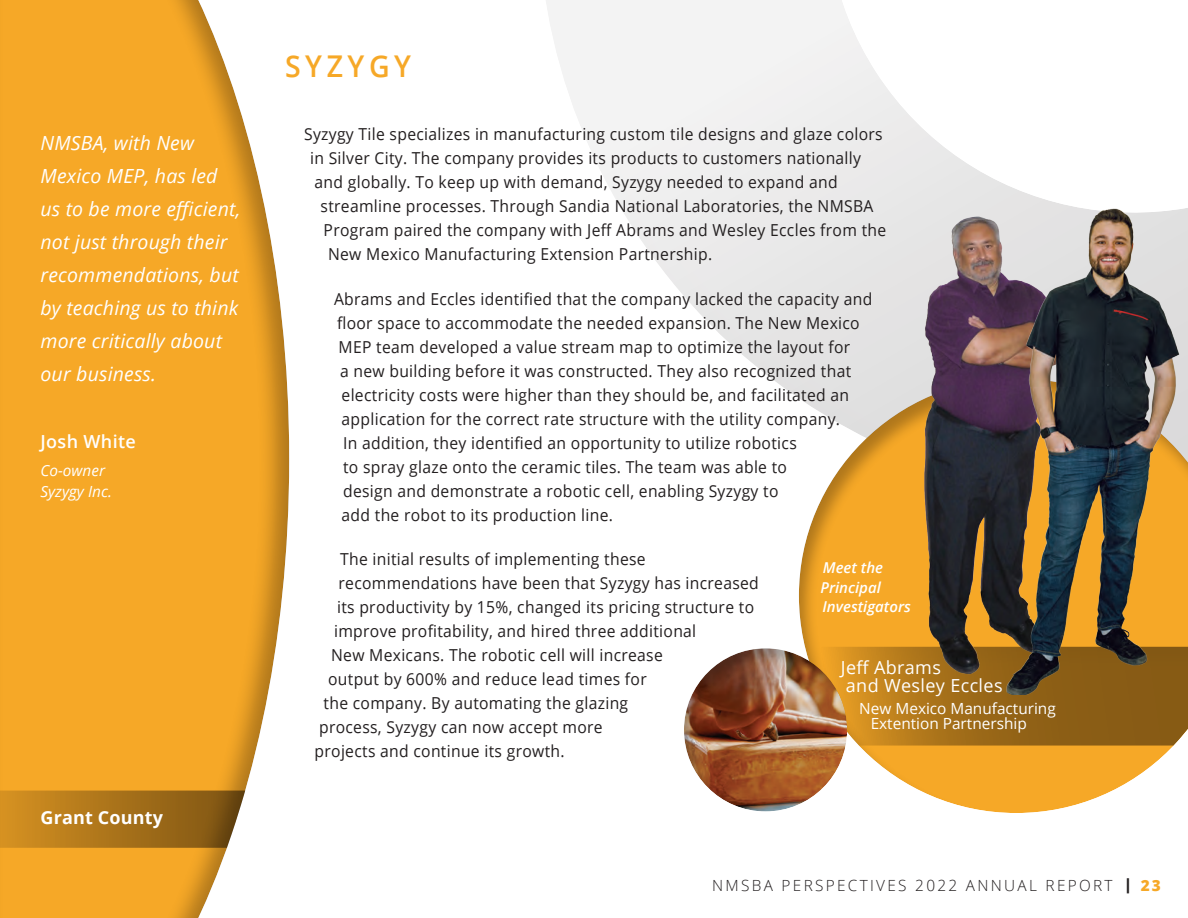
<style>
.page{position:relative;width:1188px;height:918px;background:#fff}
.page>*{position:absolute;margin:0;border:0;box-sizing:border-box;transform-origin:0 0}
.Body{font:600 30px "Open Sans";letter-spacing:.16em;color:#f6a827;scale:.95 1}
.Quote_Body{font:italic 19.5px/33px "Open Sans";letter-spacing:.01em;color:#fff}
.t1{font:18px/18px "Open Sans";letter-spacing:.02em;color:#fff}
.Quote_Title{font:700 18px "Open Sans";letter-spacing:.01em;color:#fff}
.Quote_Name{font:600 18px "Open Sans";letter-spacing:.02em;color:#fff}
.Body-2{font:16.5px "Open Sans";letter-spacing:.02em;color:#231f20;scale:.95 1}
.t2{font:15.3px/15px "Open Sans";color:#fff}
.t3{font:300 15.3px "Open Sans";letter-spacing:.15em;color:#231f20}
.Quote_Title-2{font:italic 15.3px "Open Sans";color:#fff}
.t4{font:italic 600 15px/19.5px "Open Sans";color:#fff}
.s1{font-weight:800}
.s2{font-weight:800;color:#f6a827}
</style>
<div class="page">
<div style="left:0;top:0;width:291px;height:918px;background:#231f20;opacity:.33"></div>
<svg style="left:546px;top:0;width:503px;height:397px"></svg>
<div style="left:797px;top:376px;width:391px;height:438px;background:#231f20;opacity:.33"></div>
<div style="left:803px;top:645px;width:385px;height:102px;background:#231f20;opacity:.33"></div>
<div style="left:683px;top:646px;width:167px;height:166px;background:#231f20;opacity:.32"></div>
<img style="left:908px;top:201px;width:152px;height:491px">
<img style="left:993px;top:204px;width:195px;height:490px">
<svg style="left:0;top:1px;width:245px;height:917px;background:#f0a52a"></svg>
<p class="Quote_Body" style="left:40px;top:126px;width:201px">NMSBA, with New<br>Mexico MEP, has led us to be more efficient, not just through their recommendations, but by teaching us to think more critically about our business.</p>
<p class="Quote_Name" style="left:40px;top:429px;width:97px">Josh White</p>
<p class="Quote_Title-2" style="left:40px;top:460px;width:66px">Co-owner</p>
<p class="Quote_Title-2" style="left:40px;top:481px;width:73px">Syzygy Inc.</p>
<p class="Quote_Title" style="left:40px;top:805px;width:124px">Grant County</p>
<p class="Body" style="left:285px;top:45px;width:134px">SYZYGY</p>
<p class="Body-2" style="left:304px;top:123px;width:611px">Syzygy Tile specializes in manufacturing custom tile designs and glaze colors</p>
<p class="Body-2" style="left:310px;top:147px;width:582px">in Silver City. The company provides its products to customers nationally</p>
<p class="Body-2" style="left:315px;top:171px;width:552px">and globally. To keep up with demand, Syzygy needed to expand and</p>
<p class="Body-2" style="left:321px;top:195px;width:584px">streamline processes. Through Sandia National Laboratories, the NMSBA</p>
<p class="Body-2" style="left:324px;top:219px;width:594px">Program paired the company with Jeff Abrams and Wesley Eccles from the</p>
<p class="Body-2" style="left:328px;top:243px;width:406px">New Mexico Manufacturing Extension Partnership.</p>
<p class="Body-2" style="left:334px;top:287px;width:568px">Abrams and Eccles identified that the company lacked the capacity and</p>
<p class="Body-2" style="left:337px;top:311px;width:552px">floor space to accommodate the needed expansion. The New Mexico</p>
<p class="Body-2" style="left:339px;top:335px;width:540px">MEP team developed a value stream map to optimize the layout for</p>
<p class="Body-2" style="left:340px;top:359px;width:540px">a new building before it was constructed. They also recognized that</p>
<p class="Body-2" style="left:342px;top:383px;width:536px">electricity costs were higher than they should be, and facilitated an</p>
<p class="Body-2" style="left:342px;top:407px;width:526px">application for the correct rate structure with the utility company.</p>
<p class="Body-2" style="left:343px;top:431px;width:479px">In addition, they identified an opportunity to utilize robotics</p>
<p class="Body-2" style="left:343px;top:455px;width:469px">to spray glaze onto the ceramic tiles. The team was able to</p>
<p class="Body-2" style="left:343px;top:479px;width:460px">design and demonstrate a robotic cell, enabling Syzygy to</p>
<p class="Body-2" style="left:342px;top:503px;width:287px">add the robot to its production line.</p>
<p class="Body-2" style="left:340px;top:548px;width:323px">The initial results of implementing these</p>
<p class="Body-2" style="left:339px;top:572px;width:444px">recommendations have been that Syzygy has increased</p>
<p class="Body-2" style="left:337px;top:596px;width:441px">its productivity by 15%, changed its pricing structure to</p>
<p class="Body-2" style="left:334px;top:620px;width:383px">improve profitability, and hired three additional</p>
<p class="Body-2" style="left:331px;top:644px;width:351px">New Mexicans. The robotic cell will increase</p>
<p class="Body-2" style="left:328px;top:668px;width:337px">output by 600% and reduce lead times for</p>
<p class="Body-2" style="left:324px;top:692px;width:322px">the company. By automating the glazing</p>
<p class="Body-2" style="left:319px;top:716px;width:300px">process, Syzygy can now accept more</p>
<p class="Body-2" style="left:315px;top:740px;width:265px">projects and continue its growth.</p>
<p class="t4" style="left:820px;top:558px;width:92px">Meet the<br>Principal<br>Investigators</p>
<p class="t1" style="left:841px;top:658px;width:163px">Jeff Abrams<br>and Wesley Eccles</p>
<p class="t2" style="left:871px;top:700px;width:187px;text-indent:-11px">New Mexico Manufacturing<br>Extention Partnership</p>
<p class="t3" style="left:712px;top:875px;width:450px">NMSBA PERSPECTIVES 2022 ANNUAL REPORT <span class="s1">|</span> <span class="s2">23</span></p>
</div>
